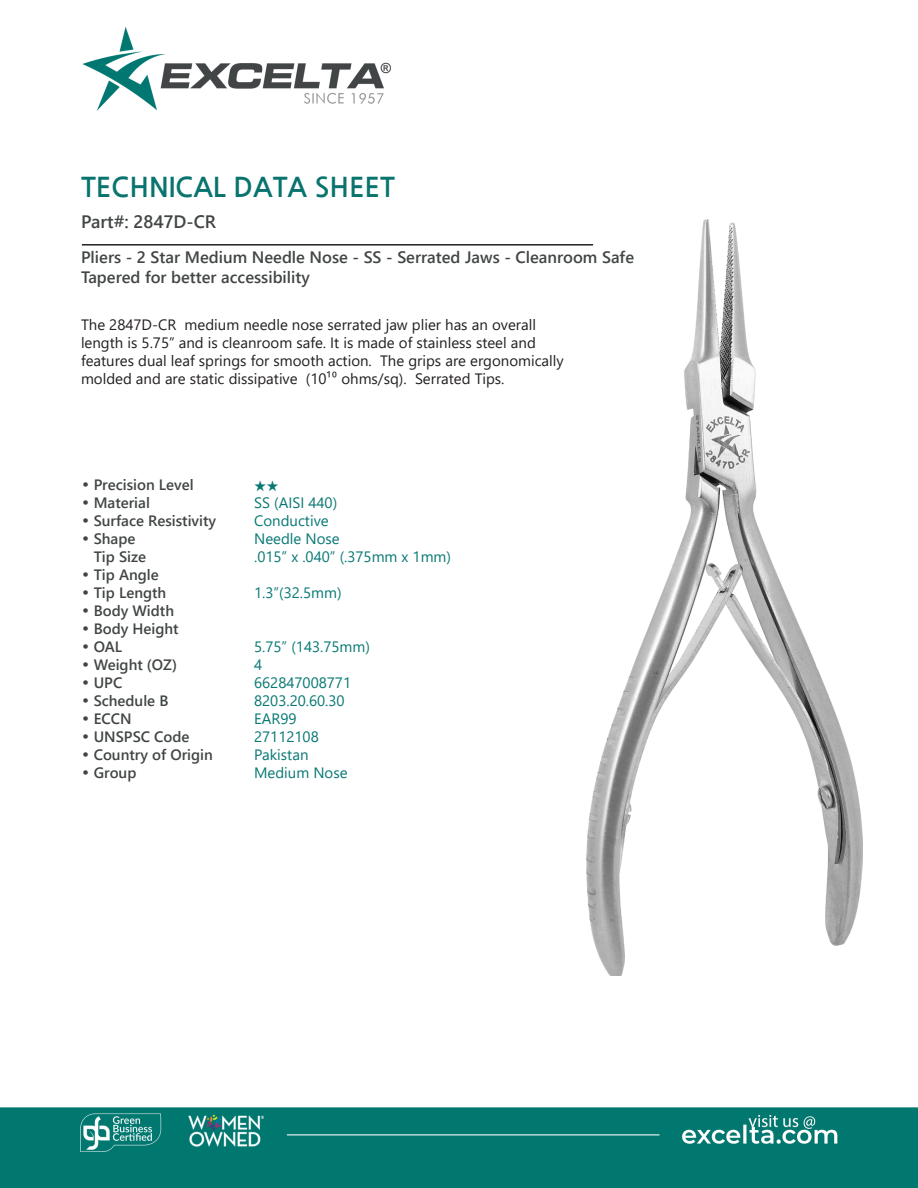
<style>
.page{position:relative;width:918px;height:1188px;background:#fff}
.page>*{position:absolute;margin:0;border:0;box-sizing:border-box;transform-origin:0 0}
.t1{font:700 27px "Nanum Gothic";color:#08746d}
.t2{font:700 18px "Yu Gothic UI";color:#414546}
.t3{font:700 16.5px "Yu Gothic UI";color:#414546}
.t4{font:15px/18px "Yu Gothic UI";color:#231f20}
.CT_s_CTM{font:700 15px "Yu Gothic UI";color:#414546}
.CT_s_CTM-2{font:15px "Yu Gothic UI";color:#077874}
.s1{font-family:"Century Gothic";font-weight:400}
</style>
<div class="page">
<img style="left:0;top:27px;width:918px;height:1161px">
<img style="left:586px;top:220px;width:277px;height:756px">
<hr style="left:82px;top:244px;width:511px;height:2px;background:#231f20">
<svg style="left:255px;top:481px;width:23px;height:11px"></svg>
<p class="t1" style="left:81px;top:173px;width:315px">TECHNICAL DATA SHEET</p>
<p class="t2" style="left:81px;top:212px;width:137px">Part#: 2847D-CR</p>
<p class="t3" style="left:81px;top:247px;width:555px">Pliers - 2 Star Medium Needle Nose - SS - Serrated Jaws - Cleanroom Safe</p>
<p class="t3" style="left:81px;top:267px;width:230px">Tapered for better accessibility</p>
<p class="t4" style="left:81px;top:313px;width:484px">The 2847D-CR medium needle nose serrated jaw plier has an overall length is 5.75” and is cleanroom safe. It is made of stainless steel and features dual leaf springs for smooth action. The grips are ergonomically molded and are static dissipative (10¹⁰ ohms/sq). Serrated Tips.</p>
<p class="CT_s_CTM" style="left:81px;top:476px;width:114px"><span class="s1">•</span> Precision Level</p>
<p class="CT_s_CTM" style="left:81px;top:494px;width:70px"><span class="s1">•</span> Material</p>
<p class="CT_s_CTM-2" style="left:254px;top:489px;width:85px">SS (AISI 440)</p>
<p class="CT_s_CTM" style="left:81px;top:512px;width:137px"><span class="s1">•</span> Surface Resistivity</p>
<p class="CT_s_CTM-2" style="left:254px;top:507px;width:76px">Conductive</p>
<p class="CT_s_CTM" style="left:81px;top:530px;width:56px"><span class="s1">•</span> Shape</p>
<p class="CT_s_CTM-2" style="left:254px;top:525px;width:87px">Needle Nose</p>
<p class="CT_s_CTM" style="left:94px;top:548px;width:54px">Tip Size</p>
<p class="CT_s_CTM-2" style="left:254px;top:543px;width:198px">.015” x .040” (.375mm x 1mm)</p>
<p class="CT_s_CTM" style="left:81px;top:566px;width:79px"><span class="s1">•</span> Tip Angle</p>
<p class="CT_s_CTM" style="left:81px;top:584px;width:87px"><span class="s1">•</span> Tip Length</p>
<p class="CT_s_CTM-2" style="left:254px;top:579px;width:89px">1.3”(32.5mm)</p>
<p class="CT_s_CTM" style="left:81px;top:602px;width:95px"><span class="s1">•</span> Body Width</p>
<p class="CT_s_CTM" style="left:81px;top:620px;width:99px"><span class="s1">•</span> Body Height</p>
<p class="CT_s_CTM" style="left:81px;top:638px;width:43px"><span class="s1">•</span> OAL</p>
<p class="CT_s_CTM-2" style="left:254px;top:633px;width:117px">5.75” (143.75mm)</p>
<p class="CT_s_CTM" style="left:81px;top:656px;width:98px"><span class="s1">•</span> Weight (OZ)</p>
<p class="CT_s_CTM-2" style="left:254px;top:651px;width:10px">4</p>
<p class="CT_s_CTM" style="left:81px;top:674px;width:43px"><span class="s1">•</span> UPC</p>
<p class="CT_s_CTM-2" style="left:254px;top:669px;width:99px">662847008771</p>
<p class="CT_s_CTM" style="left:81px;top:692px;width:89px"><span class="s1">•</span> Schedule B</p>
<p class="CT_s_CTM-2" style="left:254px;top:687px;width:92px">8203.20.60.30</p>
<p class="CT_s_CTM" style="left:81px;top:710px;width:52px"><span class="s1">•</span> ECCN</p>
<p class="CT_s_CTM-2" style="left:254px;top:705px;width:44px">EAR99</p>
<p class="CT_s_CTM" style="left:81px;top:728px;width:110px"><span class="s1">•</span> UNSPSC Code</p>
<p class="CT_s_CTM-2" style="left:254px;top:723px;width:66px">27112108</p>
<p class="CT_s_CTM" style="left:81px;top:746px;width:133px"><span class="s1">•</span> Country of Origin</p>
<p class="CT_s_CTM-2" style="left:254px;top:741px;width:56px">Pakistan</p>
<p class="CT_s_CTM" style="left:81px;top:764px;width:57px"><span class="s1">•</span> Group</p>
<p class="CT_s_CTM-2" style="left:254px;top:759px;width:95px">Medium Nose</p>
</div>
